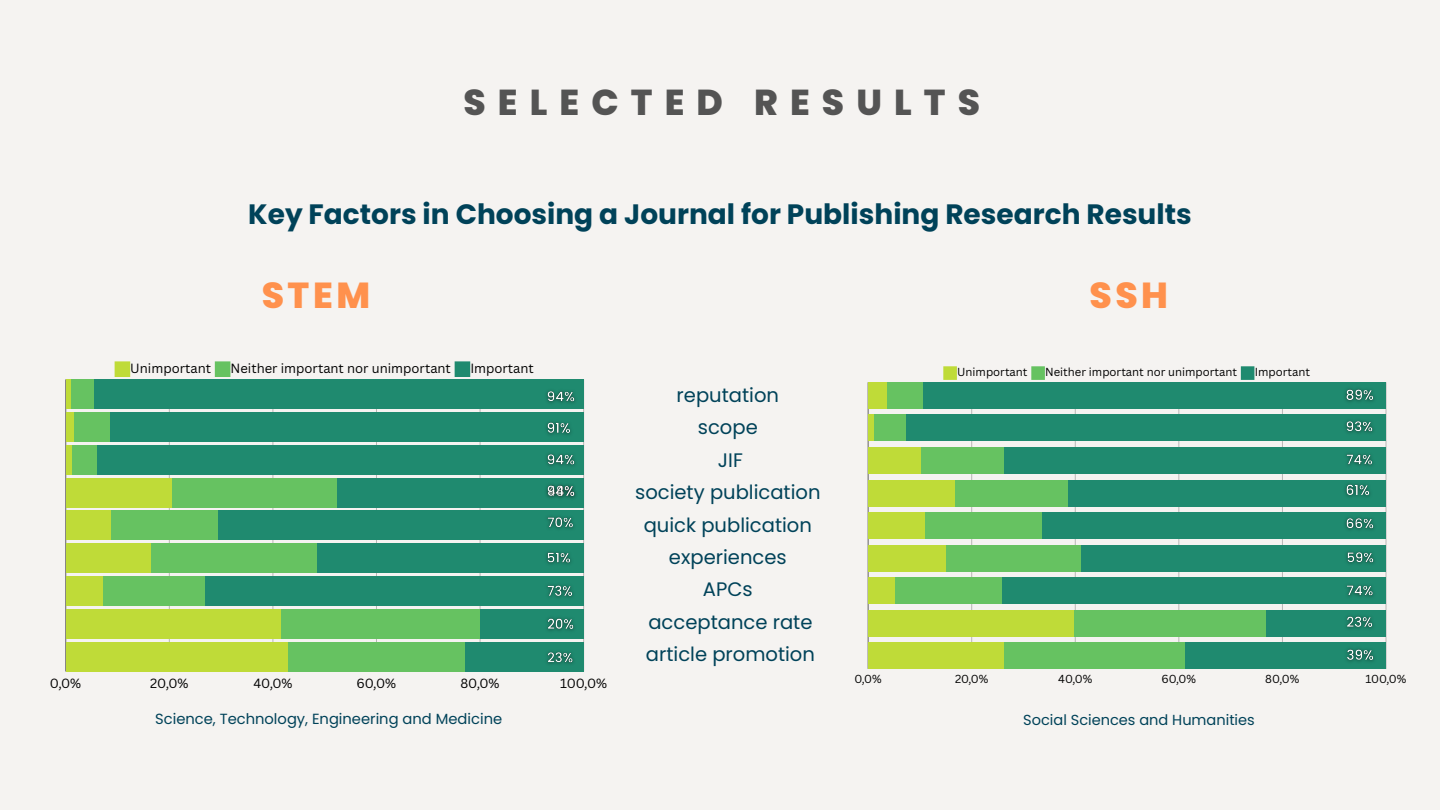
<style>
.page{position:relative;width:1440px;height:810px;background:#f5f3f1}
.page>*{position:absolute;margin:0;border:0;box-sizing:border-box;transform-origin:0 0}
.t1{font:800 36.1px "Poppins";letter-spacing:.1em;color:#ff914d}
.t2{font:800 36px "Poppins";letter-spacing:.335em;color:#545454}
.t3{font:700 28px "Poppins";color:#004259}
.t4{font:19.5px/32.4px "Poppins";color:#004259;text-align:center}
.t5{font:14.7px "Poppins";color:#004259}
.t6{font:14.5px "Poppins";color:#004259}
.t7{font:13px "Canva Sans";color:#000}
.t8{font:11.3px "Canva Sans";color:#000}
</style>
<div class="page">
<div style="left:115px;top:361px;width:15px;height:16px;background:#bfdb38"></div>
<div style="left:215px;top:361px;width:15px;height:16px;background:#66c261"></div>
<div style="left:455px;top:361px;width:15px;height:16px;background:#1f8a6f"></div>
<hr style="left:66px;top:379px;width:1px;height:293px;background:#cfcdcc">
<hr style="left:169px;top:379px;width:1px;height:293px;background:#c2c0be">
<hr style="left:273px;top:379px;width:1px;height:293px;background:#dcdad8">
<hr style="left:376px;top:379px;width:1px;height:293px;background:#b8b6b5">
<hr style="left:480px;top:379px;width:1px;height:293px;background:#d2d0ce">
<hr style="left:583px;top:379px;width:1px;height:293px;background:#c0bebd">
<div style="left:66px;top:379px;width:5px;height:30px;background:#bfdb38"></div>
<div style="left:71px;top:379px;width:24px;height:30px;background:#66c261"></div>
<div style="left:95px;top:379px;width:489px;height:30px;background:#1f8a6f"></div>
<div style="left:66px;top:412px;width:9px;height:30px;background:#bfdb38"></div>
<div style="left:75px;top:412px;width:36px;height:30px;background:#66c261"></div>
<div style="left:111px;top:412px;width:473px;height:30px;background:#1f8a6f"></div>
<div style="left:66px;top:445px;width:6px;height:30px;background:#bfdb38"></div>
<div style="left:72px;top:445px;width:26px;height:30px;background:#66c261"></div>
<div style="left:98px;top:445px;width:486px;height:30px;background:#1f8a6f"></div>
<div style="left:66px;top:478px;width:106px;height:30px;background:#bfdb38"></div>
<div style="left:172px;top:478px;width:165px;height:30px;background:#66c261"></div>
<div style="left:337px;top:478px;width:247px;height:30px;background:#1f8a6f"></div>
<div style="left:66px;top:511px;width:46px;height:29px;background:#bfdb38"></div>
<div style="left:112px;top:511px;width:107px;height:29px;background:#66c261"></div>
<div style="left:219px;top:511px;width:365px;height:29px;background:#1f8a6f"></div>
<div style="left:66px;top:543px;width:86px;height:30px;background:#bfdb38"></div>
<div style="left:152px;top:543px;width:166px;height:30px;background:#66c261"></div>
<div style="left:318px;top:543px;width:266px;height:30px;background:#1f8a6f"></div>
<div style="left:66px;top:576px;width:37px;height:30px;background:#bfdb38"></div>
<div style="left:103px;top:576px;width:102px;height:30px;background:#66c261"></div>
<div style="left:205px;top:576px;width:379px;height:30px;background:#1f8a6f"></div>
<div style="left:66px;top:609px;width:215px;height:30px;background:#bfdb38"></div>
<div style="left:281px;top:609px;width:199px;height:30px;background:#66c261"></div>
<div style="left:480px;top:609px;width:104px;height:30px;background:#1f8a6f"></div>
<div style="left:66px;top:642px;width:223px;height:30px;background:#bfdb38"></div>
<div style="left:289px;top:642px;width:176px;height:30px;background:#66c261"></div>
<div style="left:465px;top:642px;width:119px;height:30px;background:#1f8a6f"></div>
<div style="left:943px;top:366px;width:14px;height:14px;background:#bfdb38"></div>
<div style="left:1031px;top:366px;width:14px;height:14px;background:#66c261"></div>
<div style="left:1241px;top:366px;width:13px;height:14px;background:#1f8a6f"></div>
<hr style="left:868px;top:382px;width:1px;height:287px;background:#000;opacity:.6">
<hr style="left:972px;top:382px;width:1px;height:287px;background:#000;opacity:.25">
<hr style="left:1075px;top:382px;width:1px;height:287px;background:#000;opacity:.25">
<hr style="left:1179px;top:382px;width:1px;height:287px;background:#000;opacity:.25">
<hr style="left:1282px;top:382px;width:1px;height:287px;background:#000;opacity:.25">
<hr style="left:1386px;top:382px;width:1px;height:287px;background:#d6d4d2">
<div style="left:868px;top:382px;width:19px;height:26px;background:#bfdb38"></div>
<div style="left:887px;top:382px;width:37px;height:26px;background:#66c261"></div>
<div style="left:924px;top:382px;width:462px;height:26px;background:#1f8a6f"></div>
<div style="left:868px;top:415px;width:6px;height:26px;background:#bfdb38"></div>
<div style="left:874px;top:415px;width:32px;height:26px;background:#66c261"></div>
<div style="left:906px;top:415px;width:480px;height:26px;background:#1f8a6f"></div>
<div style="left:868px;top:447px;width:53px;height:26px;background:#bfdb38"></div>
<div style="left:921px;top:447px;width:83px;height:26px;background:#66c261"></div>
<div style="left:1004px;top:447px;width:382px;height:26px;background:#1f8a6f"></div>
<div style="left:868px;top:480px;width:88px;height:26px;background:#bfdb38"></div>
<div style="left:956px;top:480px;width:113px;height:26px;background:#66c261"></div>
<div style="left:1069px;top:480px;width:317px;height:26px;background:#1f8a6f"></div>
<div style="left:868px;top:513px;width:58px;height:26px;background:#bfdb38"></div>
<div style="left:926px;top:513px;width:117px;height:26px;background:#66c261"></div>
<div style="left:1043px;top:513px;width:343px;height:26px;background:#1f8a6f"></div>
<div style="left:868px;top:545px;width:79px;height:26px;background:#bfdb38"></div>
<div style="left:947px;top:545px;width:134px;height:26px;background:#66c261"></div>
<div style="left:1081px;top:545px;width:305px;height:26px;background:#1f8a6f"></div>
<div style="left:868px;top:578px;width:28px;height:26px;background:#bfdb38"></div>
<div style="left:896px;top:578px;width:106px;height:26px;background:#66c261"></div>
<div style="left:1002px;top:578px;width:384px;height:26px;background:#1f8a6f"></div>
<div style="left:868px;top:610px;width:207px;height:26px;background:#bfdb38"></div>
<div style="left:1075px;top:610px;width:192px;height:26px;background:#66c261"></div>
<div style="left:1267px;top:610px;width:119px;height:26px;background:#1f8a6f"></div>
<div style="left:868px;top:643px;width:136px;height:26px;background:#bfdb38"></div>
<div style="left:1004px;top:643px;width:182px;height:26px;background:#66c261"></div>
<div style="left:1186px;top:643px;width:200px;height:26px;background:#1f8a6f"></div>
<img style="left:546px;top:390px;width:29px;height:13px">
<img style="left:546px;top:422px;width:25px;height:13px">
<img style="left:546px;top:453px;width:29px;height:13px">
<img style="left:547px;top:516px;width:27px;height:13px">
<img style="left:546px;top:551px;width:25px;height:13px">
<img style="left:547px;top:585px;width:26px;height:13px">
<img style="left:547px;top:618px;width:28px;height:13px">
<img style="left:547px;top:651px;width:27px;height:13px">
<img style="left:1346px;top:616px;width:27px;height:13px">
<img style="left:546px;top:484px;width:30px;height:15px">
<img style="left:1347px;top:648px;width:27px;height:14px">
<img style="left:1346px;top:584px;width:28px;height:13px">
<img style="left:1346px;top:551px;width:28px;height:13px">
<img style="left:1341px;top:512px;width:39px;height:18px">
<img style="left:1345px;top:484px;width:25px;height:13px">
<img style="left:1346px;top:453px;width:27px;height:13px">
<img style="left:1345px;top:420px;width:29px;height:13px">
<img style="left:1345px;top:389px;width:29px;height:13px">
<h1 class="t2" style="left:463px;top:77px;width:518px">SELECTED RESULTS</h1>
<h1 class="t3" style="left:248px;top:195px;width:945px">Key Factors in Choosing a Journal for Publishing Research Results</h1>
<h1 class="t1" style="left:262px;top:270px;width:110px">STEM</h1>
<p class="t1" style="left:1089px;top:270px;width:80px">SSH</p>
<p class="t7" style="left:130px;top:359px;width:82px">Unimportant</p>
<p class="t7" style="left:231px;top:359px;width:222px">Neither important nor unimportant</p>
<p class="t7" style="left:470px;top:359px;width:65px">Important</p>
<p class="t7" style="left:50px;top:674px;width:33px">0,0%</p>
<p class="t7" style="left:150px;top:674px;width:40px">20,0%</p>
<p class="t7" style="left:253px;top:674px;width:41px">40,0%</p>
<p class="t7" style="left:356px;top:674px;width:41px">60,0%</p>
<p class="t7" style="left:460px;top:674px;width:41px">80,0%</p>
<p class="t7" style="left:560px;top:674px;width:49px">100,0%</p>
<h2 class="t4" style="left:635px;top:379px;width:187px">reputation<br>scope<br>JIF<br>society publication quick publication experiences<br>APCs<br>acceptance rate article promotion</h2>
<p class="t8" style="left:957px;top:364px;width:72px">Unimportant</p>
<p class="t8" style="left:1045px;top:364px;width:193px">Neither important nor unimportant</p>
<p class="t8" style="left:1255px;top:364px;width:57px">Important</p>
<p class="t8" style="left:854px;top:671px;width:29px">0,0%</p>
<p class="t8" style="left:955px;top:671px;width:35px">20,0%</p>
<p class="t8" style="left:1058px;top:671px;width:36px">40,0%</p>
<p class="t8" style="left:1161px;top:671px;width:36px">60,0%</p>
<p class="t8" style="left:1265px;top:671px;width:36px">80,0%</p>
<p class="t8" style="left:1365px;top:671px;width:43px">100,0%</p>
<p class="t5" style="left:155px;top:709px;width:349px">Science, Technology, Engineering and Medicine</p>
<p class="t6" style="left:1023px;top:710px;width:233px">Social Sciences and Humanities</p>
</div>
